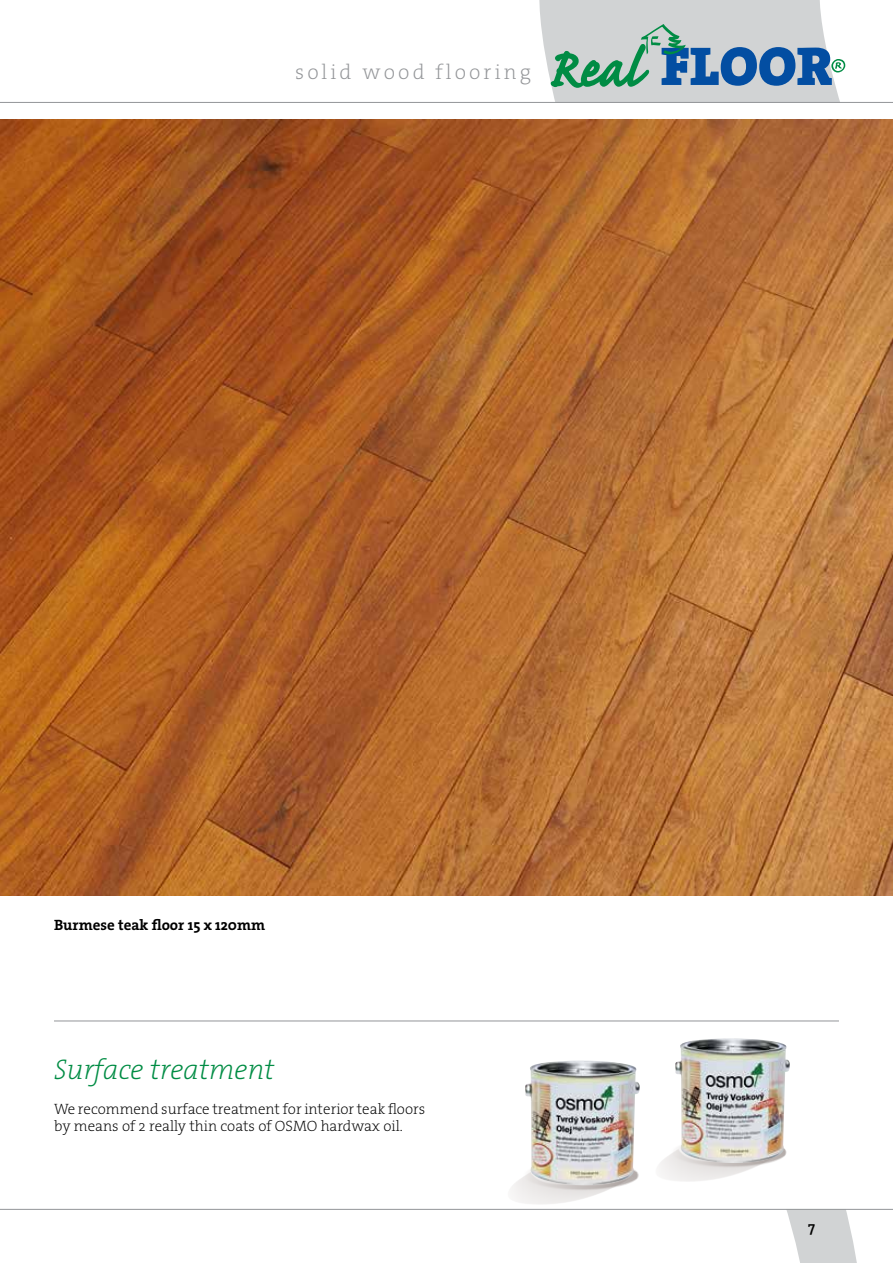
<style>
.page{position:relative;width:893px;height:1263px;background:#fff}
.page>*{position:absolute;margin:0;border:0;box-sizing:border-box;transform-origin:0 0}
.t1{font:28.5px "The Serif HP2 Ex Lig IT";color:#008c44}
.t2{font:21px "The Serif HP2 Ex Lig";letter-spacing:.15em;color:#939598}
.t3{font:15px/17.2px "The Serif HP2 Ex Lig";color:#000}
.t4{font:15px "The Serif HP7 Bld";color:#000}
.t5{font:15px "The Serif HP6 Se Bld";color:#000}
</style>
<div class="page">
<svg style="left:786px;top:1210px;width:71px;height:53px"></svg>
<svg style="left:539px;top:0;width:307px;height:102px;background:#acc0c7"></svg>
<hr style="left:54px;top:1020px;width:785px;height:1px;background:#939598">
<hr style="left:0;top:102px;width:893px;height:1px;background:#939598">
<hr style="left:0;top:1209px;width:893px;height:1px;background:#939598">
<img style="left:0;top:119px;width:893px;height:776px">
<svg style="left:659px;top:1151px;width:109px;height:30px"></svg>
<svg style="left:511px;top:1176px;width:112px;height:28px"></svg>
<img style="left:525px;top:1060px;width:115px;height:125px">
<img style="left:675px;top:1038px;width:115px;height:125px">
<h2 class="t2" style="left:295px;top:59px;width:237px">solid wood flooring</h2>
<p class="t4" style="left:54px;top:915px;width:213px">Burmese teak floor 15 x 120mm</p>
<h1 class="t1" style="left:54px;top:1051px;width:222px">Surface treatment</h1>
<p class="t3" style="left:54px;top:1100px;width:373px">We recommend surface treatment for interior teak floors by means of 2 really thin coats of OSMO hardwax oil.</p>
<p class="t5" style="left:808px;top:1217px;width:9px">7</p>
</div>
